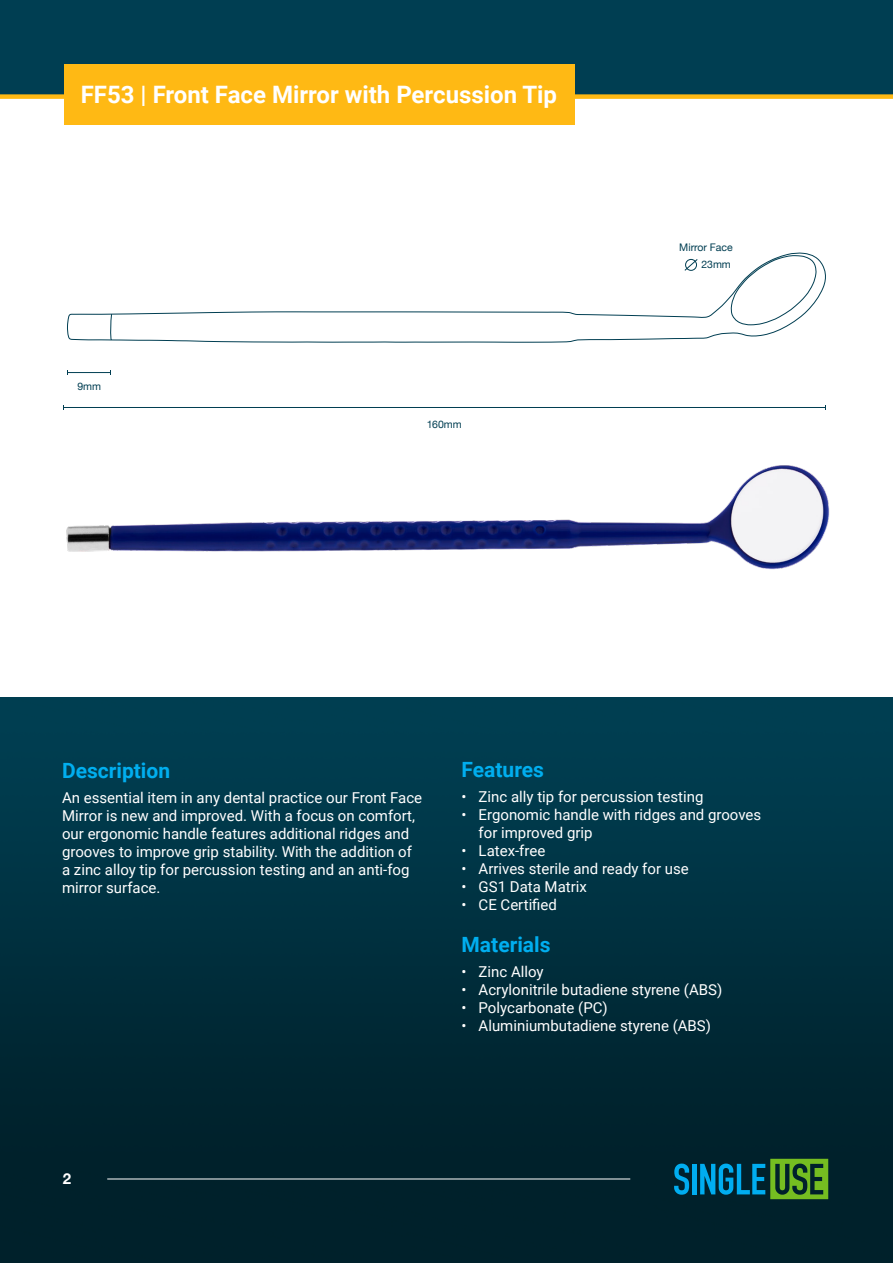
<style>
.page{position:relative;width:893px;height:1263px;background:#fff}
.page>*{position:absolute;margin:0;border:0;box-sizing:border-box;transform-origin:0 0}
.t1{font:700 24px "Roboto";color:#fff}
.t2{font:700 21px "Roboto";color:#00aeef}
.t3{font:15px/18px "Roboto";color:#fff}
.t4{font:700 15px "Helvetica Neue";color:#fff}
.t5{font:10.5px "Helvetica Neue";color:#003e52}
</style>
<div class="page">
<div style="left:0;top:0;width:893px;height:97px;background:#003e52"></div>
<svg style="left:67px;top:253px;width:759px;height:90px"></svg>
<hr style="left:64px;top:407px;width:761px;height:1px;background:#003e52">
<hr style="left:68px;top:372px;width:43px;height:1px;background:#003e52">
<svg style="left:684px;top:258px;width:14px;height:13px"></svg>
<svg style="left:110px;top:314px;width:2px;height:27px"></svg>
<img style="left:66px;top:465px;width:764px;height:105px">
<img style="left:0;top:698px;width:893px;height:565px">
<div style="left:0;top:94px;width:893px;height:5px;background:#ffb914"></div>
<div style="left:64px;top:64px;width:510px;height:61px;background:#ffb914"></div>
<svg style="left:674px;top:1163px;width:15px;height:32px"></svg>
<hr style="left:692px;top:1164px;width:4px;height:30px;background:#00adf0">
<svg style="left:700px;top:1159px;width:128px;height:40px;background:#236c4f"></svg>
<hr style="left:107px;top:1178px;width:523px;height:1px;background:#fff">
<h1 class="t1" style="left:81px;top:78px;width:478px">FF53 | Front Face Mirror with Percussion Tip</h1>
<p class="t5" style="left:77px;top:378px;width:25px">9mm</p>
<p class="t5" style="left:427px;top:416px;width:36px">160mm</p>
<p class="t5" style="left:679px;top:240px;width:55px">Mirror Face</p>
<p class="t5" style="left:701px;top:257px;width:31px">23mm</p>
<h2 class="t2" style="left:62px;top:756px;width:110px">Description</h2>
<p class="t3" style="left:62px;top:788px;width:362px">An essential item in any dental practice our Front Face Mirror is new and improved. With a focus on comfort, our ergonomic handle features additional ridges and grooves to improve grip stability. With the addition of a zinc alloy tip for percussion testing and an anti-fog mirror surface.</p>
<h2 class="t2" style="left:462px;top:755px;width:84px">Features</h2>
<p class="t3" style="left:462px;top:787px;width:243px">• Zinc ally tip for percussion testing</p>
<p class="t3" style="left:479px;top:805px;width:284px;text-indent:-17px">• Ergonomic handle with ridges and grooves for improved grip</p>
<p class="t3" style="left:462px;top:841px;width:85px">• Latex-free</p>
<p class="t3" style="left:462px;top:859px;width:229px">• Arrives sterile and ready for use</p>
<p class="t3" style="left:462px;top:877px;width:127px">• GS1 Data Matrix</p>
<p class="t3" style="left:462px;top:895px;width:97px">• CE Certified</p>
<h2 class="t2" style="left:462px;top:930px;width:90px">Materials</h2>
<p class="t3" style="left:462px;top:962px;width:84px">• Zinc Alloy</p>
<p class="t3" style="left:462px;top:980px;width:262px">• Acrylonitrile butadiene styrene (ABS)</p>
<p class="t3" style="left:462px;top:998px;width:148px">• Polycarbonate (PC)</p>
<p class="t3" style="left:462px;top:1016px;width:251px">• Aluminiumbutadiene styrene (ABS)</p>
<p class="t4" style="left:63px;top:1167px;width:10px">2</p>
</div>
